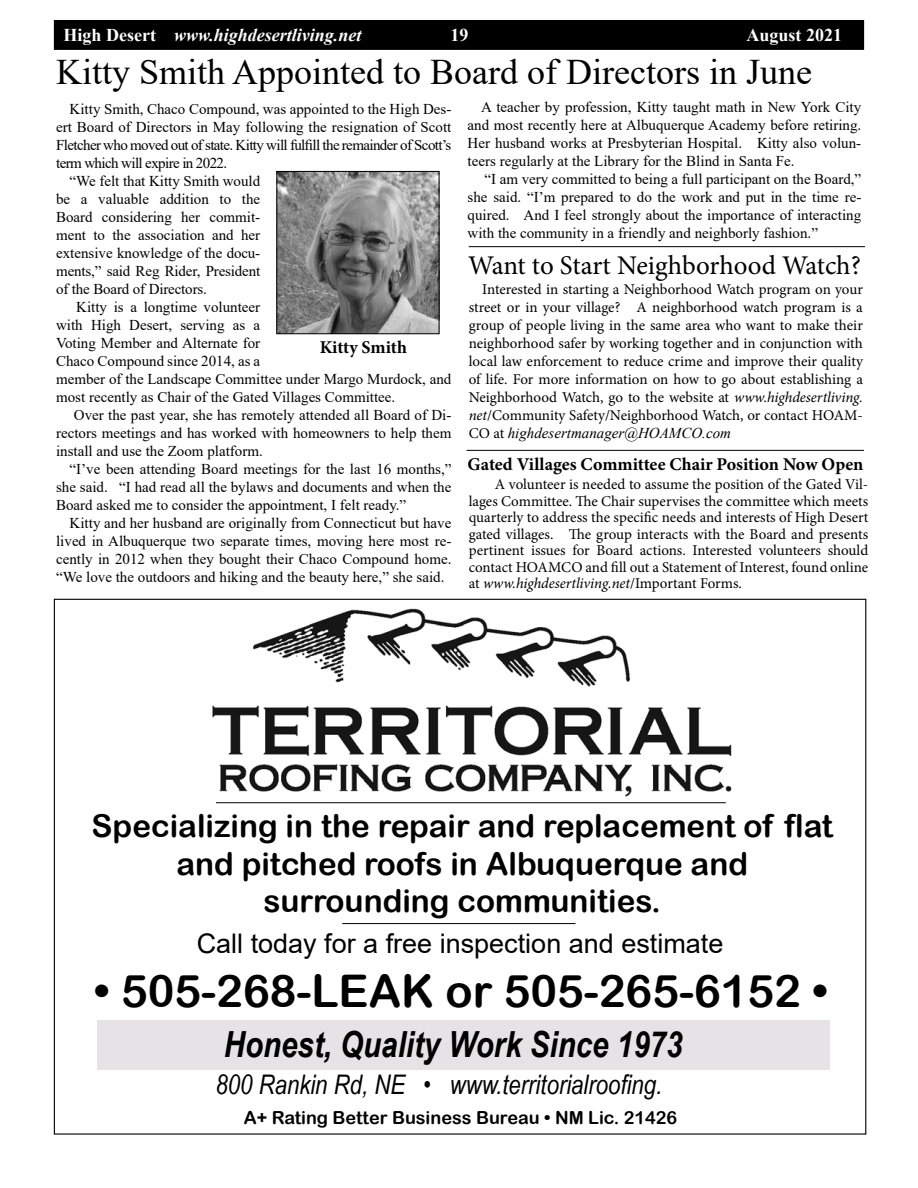
<style>
.page{position:relative;width:918px;height:1188px;background:#fff}
.page>*{position:absolute;margin:0;border:0;box-sizing:border-box;transform-origin:0 0}
.t1{font:45px "Arial Rounded MT Bold";color:#000}
.t2{font:36px "Times New Roman";color:#000}
.t3{font:italic 700 36px "Arial Narrow";color:#000}
.t4{font:31.5px/37.8px "Arial Rounded MT Bold";color:#000;text-align:center}
.t5{font:27px "Arial";color:#000}
.t6{font:italic 27px "Arial Narrow";color:#000}
.t7{font:27px "Minion Pro";letter-spacing:-.005em;color:#000}
.t8{font:700 18px "Minion Pro";letter-spacing:-.005em;color:#000}
.t9{font:18px "Arial Rounded MT Bold";color:#000}
.t10{font:italic 700 18px "Times New Roman";color:#fefefe}
.t11{font:700 18px "Times New Roman";color:#fefefe}
.t12{font:15px/18px "Times New Roman";color:#000;text-align:justify}
.t13{font:15px/18px "Minion Pro";letter-spacing:-.005em;color:#000;text-align:justify}
.t14{font:15px "Times New Roman";letter-spacing:-.04em;color:#000}
.t15{font:italic 15px "Times New Roman";color:#000}
.s1{font-style:normal}
.s2{font-style:italic}
.s3{font-family:"Minion Pro";font-style:normal}
</style>
<div class="page">
<div style="left:54px;top:20px;width:810px;height:29px;background:#000"></div>
<div style="left:54px;top:20px;width:810px;height:30px;border:1px solid #000"></div>
<div style="left:97px;top:1020px;width:732px;height:50px;background:#e6e2e5"></div>
<img style="left:212px;top:608px;width:520px;height:189px">
<hr style="left:216px;top:802px;width:510px;height:1px;background:#000">
<hr style="left:342px;top:923px;width:234px;height:1px;background:#000">
<img style="left:278px;top:173px;width:159px;height:159px">
<div style="left:276px;top:171px;width:163px;height:163px;border:1px solid #000"></div>
<hr style="left:469px;top:246px;width:396px;height:1px;background:#000">
<hr style="left:467px;top:450px;width:397px;height:1px;background:#000">
<p class="t10" style="left:64px;top:22px;width:299px"><span class="s1">High Desert</span> www.highdesertliving.net</p>
<p class="t11" style="left:451px;top:22px;width:19px">19</p>
<p class="t11" style="left:747px;top:22px;width:97px">August 2021</p>
<h2 class="t2" style="left:56px;top:46px;width:757px">Kitty Smith Appointed to Board of Directors in June</h2>
<p class="t12" style="left:70px;top:99px;width:383px">Kitty Smith, Chaco Compound, was appointed to the High Des-</p>
<p class="t12" style="left:56px;top:117px;width:397px">ert Board of Directors in May following the resignation of Scott</p>
<p class="t14" style="left:56px;top:134px;width:397px">Fletcher who moved out of state. Kitty will fulfill the remainder of Scott’s</p>
<p class="t14" style="left:56px;top:152px;width:173px">term which will expire in 2022.</p>
<p class="t12" style="left:70px;top:171px;width:192px">“We felt that Kitty Smith would</p>
<p class="t12" style="left:56px;top:189px;width:206px">be a valuable addition to the</p>
<p class="t12" style="left:56px;top:207px;width:206px">Board considering her commit-</p>
<p class="t12" style="left:56px;top:225px;width:206px">ment to the association and her</p>
<p class="t12" style="left:56px;top:243px;width:206px">extensive knowledge of the docu-</p>
<p class="t12" style="left:56px;top:261px;width:206px">ments,” said Reg Rider, President</p>
<p class="t12" style="left:56px;top:279px;width:152px">of the Board of Directors.</p>
<p class="t12" style="left:76px;top:297px;width:185px">Kitty is a longtime volunteer</p>
<p class="t12" style="left:56px;top:315px;width:206px">with High Desert, serving as a</p>
<p class="t12" style="left:56px;top:333px;width:206px">Voting Member and Alternate for</p>
<p class="t12" style="left:56px;top:351px;width:206px">Chaco Compound since 2014, as a</p>
<p class="t12" style="left:56px;top:369px;width:397px">member of the Landscape Committee under Margo Murdock, and</p>
<p class="t12" style="left:56px;top:387px;width:341px">most recently as Chair of the Gated Villages Committee.</p>
<p class="t12" style="left:74px;top:405px;width:379px">Over the past year, she has remotely attended all Board of Di-</p>
<p class="t12" style="left:56px;top:423px;width:397px">rectors meetings and has worked with homeowners to help them</p>
<p class="t12" style="left:56px;top:441px;width:208px">install and use the Zoom platform.</p>
<p class="t12" style="left:70px;top:459px;width:383px">“I’ve been attending Board meetings for the last 16 months,”</p>
<p class="t12" style="left:56px;top:477px;width:397px">she said. “I had read all the bylaws and documents and when the</p>
<p class="t12" style="left:56px;top:495px;width:352px">Board asked me to consider the appointment, I felt ready.”</p>
<p class="t12" style="left:70px;top:513px;width:383px">Kitty and her husband are originally from Connecticut but have</p>
<p class="t12" style="left:56px;top:531px;width:397px">lived in Albuquerque two separate times, moving here most re-</p>
<p class="t12" style="left:56px;top:549px;width:397px">cently in 2012 when they bought their Chaco Compound home.</p>
<p class="t12" style="left:56px;top:567px;width:390px">“We love the outdoors and hiking and the beauty here,” she said.</p>
<p class="t8" style="left:320px;top:334px;width:89px">Kitty Smith</p>
<p class="t12" style="left:468px;top:98px;width:395px;text-indent:14px">A teacher by profession, Kitty taught math in New York City and most recently here at Albuquerque Academy before retiring.<br>Her husband works at Presbyterian Hospital. Kitty also volun&shy;teers regularly at the Library for the Blind in Santa Fe.</p>
<p class="t12" style="left:468px;top:170px;width:395px;text-indent:17px">“I am very committed to being a full participant on the Board,” she said. “I’m prepared to do the work and put in the time re&shy;quired. And I feel strongly about the importance of interacting with the community in a friendly and neighborly fashion.”</p>
<h3 class="t7" style="left:468px;top:247px;width:394px">Want to Start Neighborhood Watch?</h3>
<p class="t13" style="left:469px;top:280px;width:396px;text-indent:14px">Interested in starting a Neighborhood Watch program on your street or in your village? A neighborhood watch program is a group of people living in the same area who want to make their neighborhood safer by working together and in conjunction with local law enforcement to reduce crime and improve their quality of life. For more information on how to go about establishing a Neighborhood Watch, go to the website at <span class="s2">www.highdesertliving. net</span>/Community Safety/Neighborhood Watch, or contact HOAM-</p>
<p class="t15" style="left:469px;top:423px;width:264px"><span class="s3">CO at</span> highdesertmanager@HOAMCO.com</p>
<p class="t8" style="left:468px;top:452px;width:397px">Gated Villages Committee Chair Position Now Open</p>
<p class="t13" style="left:469px;top:476px;width:401px;line-height:16.5px;text-indent:26px">A volunteer is needed to assume the position of the Gated Vil&shy;lages Committee. The Chair supervises the committee which meets quarterly to address the specific needs and interests of High Desert gated villages. The group interacts with the Board and presents pertinent issues for Board actions. Interested volunteers should contact HOAMCO and fill out a Statement of Interest, found online at <span class="s2">www.highdesertliving.net</span>/Important Forms.</p>
<h3 class="t4" style="left:92px;top:806px;width:743px">Specializing in the repair and replacement of flat and pitched roofs in Albuquerque and surrounding communities.</h3>
<h3 class="t5" style="left:197px;top:925px;width:528px">Call today for a free inspection and estimate</h3>
<h1 class="t1" style="left:94px;top:965px;width:736px">• 505-268-LEAK or 505-265-6152 •</h1>
<h2 class="t3" style="left:224px;top:1018px;width:460px">Honest, Quality Work Since 1973</h2>
<h3 class="t6" style="left:216px;top:1066px;width:448px">800 Rankin Rd, NE • www.territorialroofing.</h3>
<p class="t9" style="left:244px;top:1107px;width:435px">A+ Rating Better Business Bureau • NM Lic. 21426</p>
</div>
